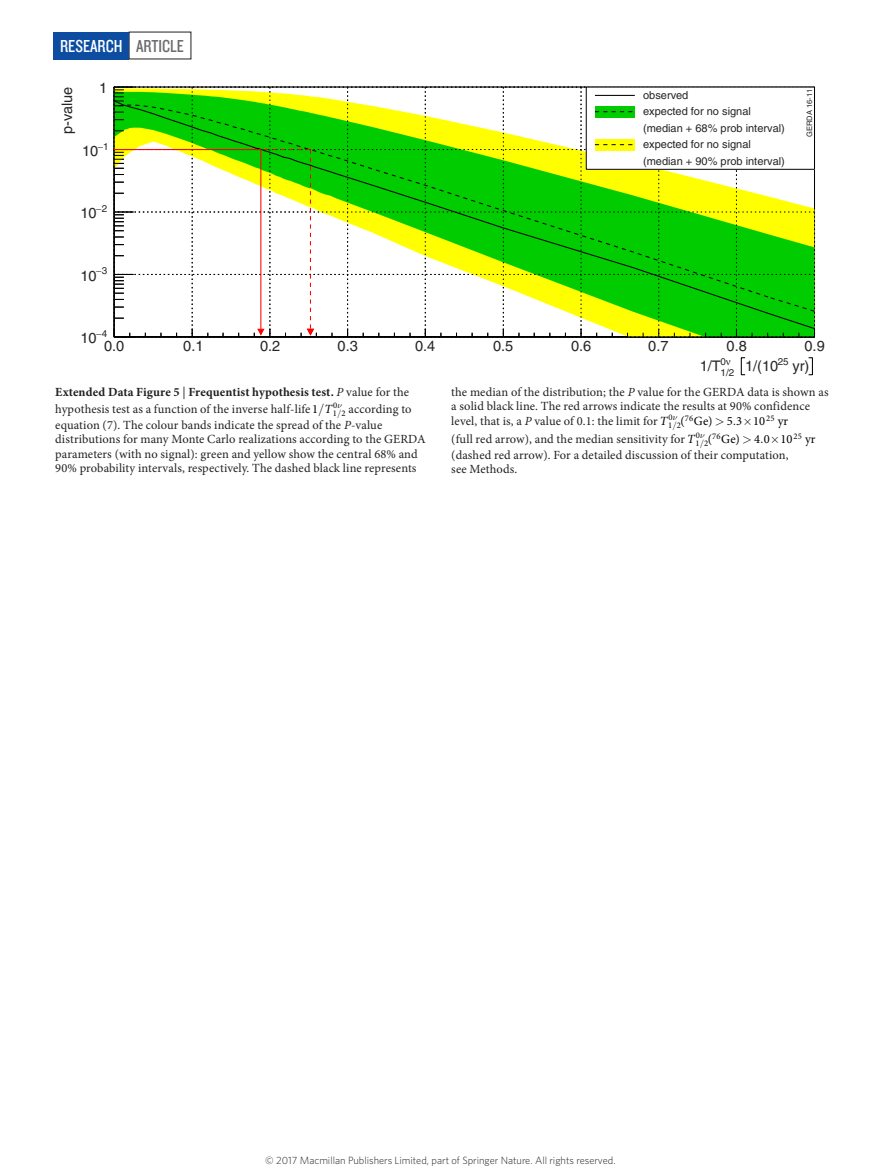
<style>
.page{position:relative;width:893px;height:1174px;background:#fff}
.page>*{position:absolute;margin:0;border:0;box-sizing:border-box;transform-origin:0 0}
.t1{font:18px "Knockout 29 Junior Ltweight";color:#fff}
.t2{font:14.55px "Helvetica";color:#272525}
.t3{font:12.45px/14.2px "Minion Pro";letter-spacing:.01em;color:#231f20}
.t4{font:10.95px/16.5px "Helvetica";color:#272525}
.t5{font:300 10.5px "Whitney";color:#231f20}
.t6{font:9.9px "Helvetica";color:#272525}
.t7{font:8.7px "Minion Pro";letter-spacing:.02em;color:#000}
.t8{font:7.5px "Helvetica";color:#272525}
.s1{color:#6c6d70}
.s2{font-weight:700}
.s3{font-style:italic}
.s4{font-style:italic;font-size:12.6px;color:#000}
.s5{font-size:12.6px;color:#000}
</style>
<div class="page">
<div style="left:53px;top:32px;width:76px;height:27px;background:#0d4da1"></div>
<svg style="left:809px;top:357px;width:4px;height:18px"></svg>
<svg style="left:741px;top:357px;width:4px;height:18px"></svg>
<svg style="left:114px;top:87px;width:701px;height:251px"></svg>
<h1 class="t1" style="left:60px;top:34px;width:125px">RESEARCH <span class="s1">ARTICLE</span></h1>
<p class="t2" style="left:59px;top:134px;width:49px;rotate:-90deg">p-value</p>
<p class="t2" style="left:99px;top:80px;width:10px">1</p>
<p class="t6" style="left:98px;top:140px;width:12px">−1</p>
<p class="t2" style="left:82px;top:142px;width:18px">10</p>
<p class="t6" style="left:96px;top:203px;width:12px">−2</p>
<p class="t2" style="left:80px;top:205px;width:18px">10</p>
<p class="t6" style="left:96px;top:265px;width:12px">−3</p>
<p class="t2" style="left:80px;top:267px;width:18px">10</p>
<p class="t4" style="left:643px;top:87px;width:143px">observed<br>expected for no signal (median + 68% prob interval) expected for no signal (median + 90% prob interval)</p>
<p class="t8" style="left:805px;top:137px;width:49px;rotate:-90deg">GERDA 16-11</p>
<p class="t6" style="left:96px;top:328px;width:12px">−4</p>
<p class="t2" style="left:80px;top:330px;width:18px">10</p>
<p class="t2" style="left:104px;top:337px;width:22px">0.0</p>
<p class="t2" style="left:183px;top:337px;width:22px">0.1</p>
<p class="t2" style="left:260px;top:337px;width:22px">0.2</p>
<p class="t2" style="left:338px;top:337px;width:22px">0.3</p>
<p class="t2" style="left:415px;top:337px;width:22px">0.4</p>
<p class="t2" style="left:493px;top:337px;width:22px">0.5</p>
<p class="t2" style="left:571px;top:337px;width:22px">0.6</p>
<p class="t2" style="left:648px;top:337px;width:22px">0.7</p>
<p class="t2" style="left:727px;top:337px;width:22px">0.8</p>
<p class="t2" style="left:804px;top:337px;width:22px">0.9</p>
<p class="t3" style="left:55px;top:384px;width:358px;line-height:16.5px"><span class="s2">Extended Data Figure 5</span> | <span class="s2">Frequentist hypothesis test.</span> <span class="s3">P</span> value for the hypothesis test as a function of the inverse half-life <span class="s4">T</span> <sup>0</sup> according to</p>
<p class="t7" style="left:312px;top:407px;width:35px"><sup>1</sup> 12</p>
<p class="t3" style="left:55px;top:418px;width:372px">equation (7). The colour bands indicate the spread of the <span class="s3">P</span>-value distributions for many Monte Carlo realizations according to the GERDA parameters (with no signal): green and yellow show the central 68% and 90% probability intervals, respectively. The dashed black line represents</p>
<p class="t6" style="left:721px;top:355px;width:7px">0</p>
<p class="t2" style="left:700px;top:358px;width:23px">1/T</p>
<p class="t6" style="left:721px;top:367px;width:15px">1/2</p>
<p class="t6" style="left:778px;top:355px;width:12px">25</p>
<p class="t2" style="left:745px;top:358px;width:35px">1/(10</p>
<p class="t2" style="left:792px;top:358px;width:18px">yr)</p>
<p class="t3" style="left:451px;top:385px;width:379px">the median of the distribution; the <span class="s3">P</span> value for the GERDA data is shown as a solid black line. The red arrows indicate the results at 90% confidence level, that is, a <span class="s3">P</span> value of 0.1: the limit for <span class="s4">T</span> <span class="s5">( Ge) 5 3 10 yr</span></p>
<p class="t7" style="left:668px;top:411px;width:6px">0</p>
<p class="t7" style="left:685px;top:412px;width:10px">76</p>
<p class="t7" style="left:766px;top:412px;width:10px">25</p>
<p class="t3" style="left:451px;top:431px;width:366px">(full red arrow), and the median sensitivity for <span class="s4">T</span> <span class="s5">( Ge) 4 0 10 yr</span></p>
<p class="t7" style="left:668px;top:419px;width:14px">1 2</p>
<p class="t7" style="left:696px;top:429px;width:6px">0</p>
<p class="t7" style="left:712px;top:430px;width:10px">76</p>
<p class="t7" style="left:793px;top:430px;width:10px">25</p>
<p class="t3" style="left:451px;top:448px;width:339px">(dashed red arrow). For a detailed discussion of their computation, see Methods.</p>
<p class="t7" style="left:695px;top:437px;width:14px">1 2</p>
<p class="t5" style="left:265px;top:1153px;width:352px">© 2017 Macmillan Publishers Limited, part of Springer Nature. All rights reserved.</p>
</div>
